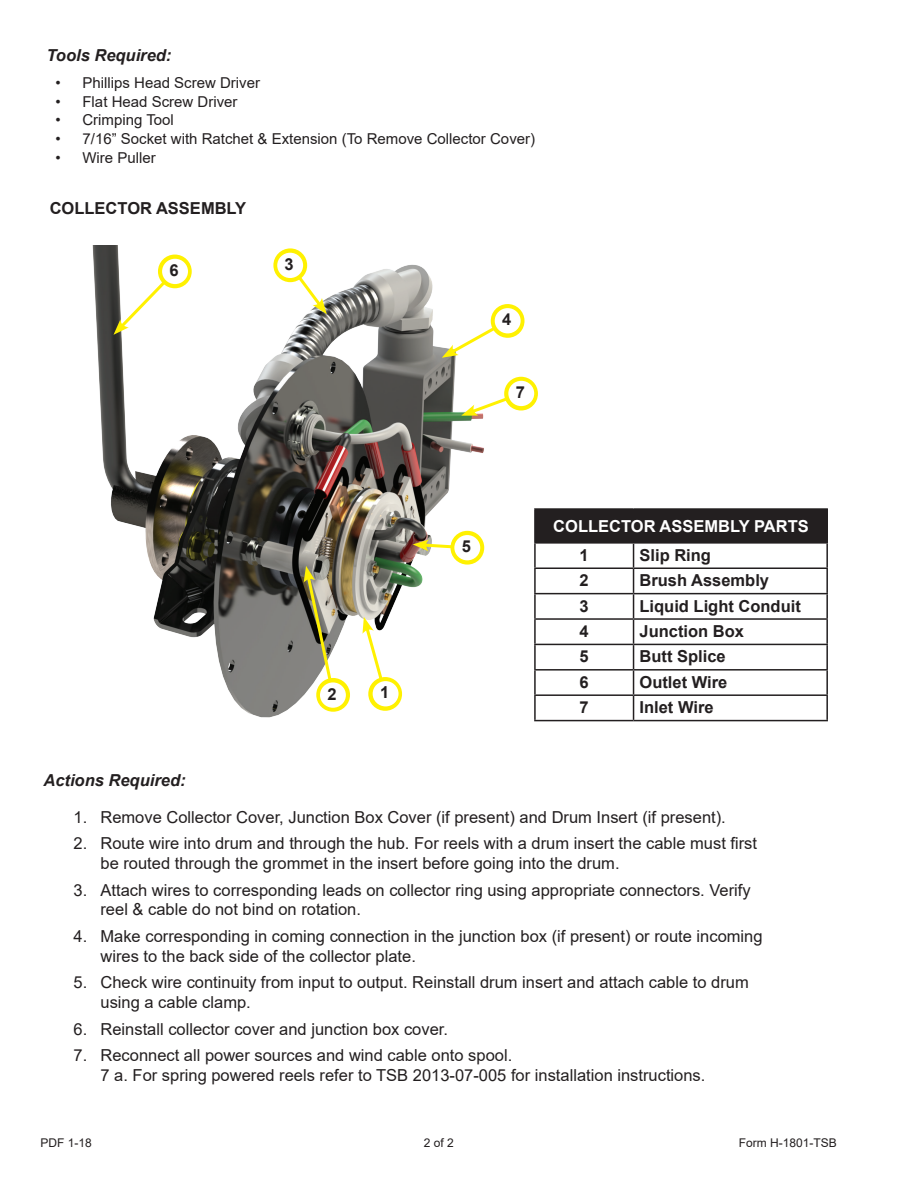
<style>
.page{position:relative;width:918px;height:1188px;background:#fff}
.page>*{position:absolute;margin:0;border:0;box-sizing:border-box;transform-origin:0 0}
.t1{font:16.5px/19.8px "Arial";color:#231f20}
.t2{font:700 16.5px "Arial";color:#231f20}
.t3{font:italic 700 16.5px "Arial";color:#231f20}
.t4{font:700 16.5px "Arial";color:#fff}
.t5{font:15px "Arial";color:#231f20}
.t6{font:12px "Arial";color:#231f20}
</style>
<div class="page">
<img style="left:92px;top:245px;width:403px;height:473px">
<div style="left:535px;top:509px;width:292px;height:34px;background:#231f20"></div>
<hr style="left:534px;top:508px;width:100px;height:2px;background:#231f20">
<hr style="left:534px;top:510px;width:2px;height:32px;background:#231f20">
<hr style="left:634px;top:508px;width:194px;height:2px;background:#231f20">
<hr style="left:826px;top:510px;width:2px;height:32px;background:#231f20">
<hr style="left:534px;top:542px;width:100px;height:2px;background:#231f20">
<hr style="left:534px;top:544px;width:2px;height:23px;background:#231f20">
<hr style="left:634px;top:542px;width:194px;height:2px;background:#231f20">
<hr style="left:826px;top:544px;width:2px;height:23px;background:#231f20">
<hr style="left:534px;top:567px;width:100px;height:2px;background:#231f20">
<hr style="left:534px;top:569px;width:2px;height:24px;background:#231f20">
<hr style="left:634px;top:567px;width:194px;height:2px;background:#231f20">
<hr style="left:826px;top:569px;width:2px;height:24px;background:#231f20">
<hr style="left:534px;top:593px;width:100px;height:1px;background:#231f20">
<hr style="left:534px;top:594px;width:2px;height:24px;background:#231f20">
<hr style="left:634px;top:593px;width:194px;height:1px;background:#231f20">
<hr style="left:826px;top:594px;width:2px;height:24px;background:#231f20">
<hr style="left:534px;top:618px;width:100px;height:2px;background:#231f20">
<hr style="left:534px;top:620px;width:2px;height:24px;background:#231f20">
<hr style="left:634px;top:618px;width:194px;height:2px;background:#231f20">
<hr style="left:826px;top:620px;width:2px;height:24px;background:#231f20">
<hr style="left:534px;top:644px;width:100px;height:1px;background:#231f20">
<hr style="left:534px;top:645px;width:2px;height:24px;background:#231f20">
<hr style="left:634px;top:644px;width:194px;height:1px;background:#231f20">
<hr style="left:826px;top:645px;width:2px;height:24px;background:#231f20">
<hr style="left:534px;top:669px;width:100px;height:2px;background:#231f20">
<hr style="left:534px;top:671px;width:2px;height:23px;background:#231f20">
<hr style="left:634px;top:669px;width:194px;height:2px;background:#231f20">
<hr style="left:826px;top:671px;width:2px;height:23px;background:#231f20">
<hr style="left:534px;top:694px;width:100px;height:2px;background:#231f20">
<hr style="left:534px;top:696px;width:2px;height:24px;background:#231f20">
<hr style="left:634px;top:694px;width:194px;height:2px;background:#231f20">
<svg style="left:633px;top:544px;width:1px;height:176px"></svg>
<hr style="left:826px;top:696px;width:2px;height:24px;background:#231f20">
<hr style="left:534px;top:720px;width:100px;height:1px;background:#231f20">
<hr style="left:634px;top:720px;width:194px;height:1px;background:#231f20">
<svg style="left:304px;top:566px;width:30px;height:119px;background:#9a9676"></svg>
<div style="left:316px;top:678px;width:34px;height:34px;border:7px solid #fff101;border-radius:50%"></div>
<svg style="left:114px;top:277px;width:56px;height:58px"></svg>
<div style="left:158px;top:255px;width:34px;height:33px;border:7px solid #fff101;border-radius:50%"></div>
<svg style="left:294px;top:272px;width:33px;height:42px"></svg>
<div style="left:273px;top:248px;width:34px;height:34px;border:7px solid #fff101;border-radius:50%"></div>
<svg style="left:442px;top:323px;width:57px;height:35px"></svg>
<div style="left:491px;top:304px;width:34px;height:34px;border:7px solid #fff101;border-radius:50%"></div>
<svg style="left:363px;top:617px;width:22px;height:68px"></svg>
<div style="left:368px;top:677px;width:34px;height:34px;border:7px solid #fff101;border-radius:50%"></div>
<svg style="left:413px;top:540px;width:39px;height:11px"></svg>
<div style="left:450px;top:531px;width:34px;height:34px;border:7px solid #fff101;border-radius:50%"></div>
<svg style="left:461px;top:394px;width:44px;height:22px"></svg>
<div style="left:504px;top:377px;width:34px;height:34px;border:7px solid #fff101;border-radius:50%"></div>
<div style="left:497px;top:310px;width:22px;height:22px;background:#fff;border-radius:50%"></div>
<div style="left:495px;top:308px;width:26px;height:25px;border:4px solid #fff;border-radius:50%"></div>
<div style="left:510px;top:383px;width:22px;height:21px;background:#fff;border-radius:50%"></div>
<div style="left:508px;top:381px;width:26px;height:25px;border:4px solid #fff;border-radius:50%"></div>
<div style="left:164px;top:261px;width:22px;height:21px;background:#fff;border-radius:50%"></div>
<div style="left:162px;top:259px;width:26px;height:25px;border:4px solid #fff;border-radius:50%"></div>
<div style="left:322px;top:684px;width:22px;height:22px;background:#fff;border-radius:50%"></div>
<div style="left:320px;top:682px;width:26px;height:26px;border:4px solid #fff;border-radius:50%"></div>
<div style="left:279px;top:255px;width:22px;height:21px;background:#fff;border-radius:50%"></div>
<div style="left:277px;top:253px;width:26px;height:25px;border:4px solid #fff;border-radius:50%"></div>
<div style="left:375px;top:683px;width:22px;height:22px;background:#fff;border-radius:50%"></div>
<div style="left:373px;top:681px;width:26px;height:25px;border:4px solid #fff;border-radius:50%"></div>
<div style="left:456px;top:537px;width:22px;height:21px;background:#fff;border-radius:50%"></div>
<div style="left:454px;top:535px;width:26px;height:25px;border:4px solid #fff;border-radius:50%"></div>
<p class="t3" style="left:46px;top:44px;width:126px">Tools Required:</p>
<p class="t5" style="left:56px;top:72px;width:206px">• Phillips Head Screw Driver</p>
<p class="t5" style="left:56px;top:91px;width:184px">• Flat Head Screw Driver</p>
<p class="t5" style="left:56px;top:110px;width:120px">• Crimping Tool</p>
<p class="t5" style="left:56px;top:128px;width:481px">• 7/16” Socket with Ratchet &amp; Extension (To Remove Collector Cover)</p>
<p class="t5" style="left:56px;top:147px;width:102px">• Wire Puller</p>
<p class="t2" style="left:50px;top:197px;width:198px">COLLECTOR ASSEMBLY</p>
<p class="t2" style="left:170px;top:259px;width:11px">6</p>
<p class="t3" style="left:43px;top:769px;width:144px">Actions Required:</p>
<p class="t2" style="left:285px;top:253px;width:11px">3</p>
<p class="t2" style="left:327px;top:682px;width:11px">2</p>
<p class="t2" style="left:380px;top:681px;width:11px">1</p>
<p class="t2" style="left:502px;top:308px;width:11px">4</p>
<p class="t2" style="left:516px;top:381px;width:11px">7</p>
<p class="t2" style="left:462px;top:535px;width:11px">5</p>
<p class="t4" style="left:553px;top:515px;width:257px">COLLECTOR ASSEMBLY PARTS</p>
<p class="t2" style="left:580px;top:543px;width:11px">1</p>
<p class="t2" style="left:640px;top:543px;width:73px">Slip Ring</p>
<p class="t2" style="left:580px;top:569px;width:11px">2</p>
<p class="t2" style="left:640px;top:569px;width:131px">Brush Assembly</p>
<p class="t2" style="left:580px;top:594px;width:11px">3</p>
<p class="t2" style="left:640px;top:594px;width:163px">Liquid Light Conduit</p>
<p class="t2" style="left:580px;top:620px;width:11px">4</p>
<p class="t2" style="left:640px;top:620px;width:106px">Junction Box</p>
<p class="t2" style="left:580px;top:645px;width:11px">5</p>
<p class="t2" style="left:640px;top:645px;width:88px">Butt Splice</p>
<p class="t2" style="left:580px;top:670px;width:11px">6</p>
<p class="t2" style="left:640px;top:670px;width:89px">Outlet Wire</p>
<p class="t2" style="left:580px;top:696px;width:11px">7</p>
<p class="t2" style="left:640px;top:696px;width:76px">Inlet Wire</p>
<p class="t1" style="left:74px;top:807px;width:654px">1. Remove Collector Cover, Junction Box Cover (if present) and Drum Insert (if present).</p>
<p class="t1" style="left:100px;top:833px;width:658px;text-indent:-27px">2. Route wire into drum and through the hub. For reels with a drum insert the cable must first be routed through the grommet in the insert before going into the drum.</p>
<p class="t1" style="left:100px;top:880px;width:652px;text-indent:-27px">3. Attach wires to corresponding leads on collector ring using appropriate connectors. Verify reel &amp; cable do not bind on rotation.</p>
<p class="t1" style="left:100px;top:926px;width:664px;text-indent:-27px">4. Make corresponding in coming connection in the junction box (if present) or route incoming wires to the back side of the collector plate.</p>
<p class="t1" style="left:100px;top:973px;width:650px;text-indent:-27px">5. Check wire continuity from input to output. Reinstall drum insert and attach cable to drum using a cable clamp.</p>
<p class="t1" style="left:74px;top:1019px;width:376px">6. Reinstall collector cover and junction box cover.</p>
<p class="t1" style="left:100px;top:1045px;width:606px;text-indent:-27px">7. Reconnect all power sources and wind cable onto spool.<br>7 a. For spring powered reels refer to TSB 2013-07-005 for installation instructions.</p>
<p class="t6" style="left:41px;top:1135px;width:53px">PDF 1-18</p>
<p class="t6" style="left:424px;top:1135px;width:32px">2 of 2</p>
<p class="t6" style="left:739px;top:1134px;width:100px">Form H-1801-TSB</p>
</div>
